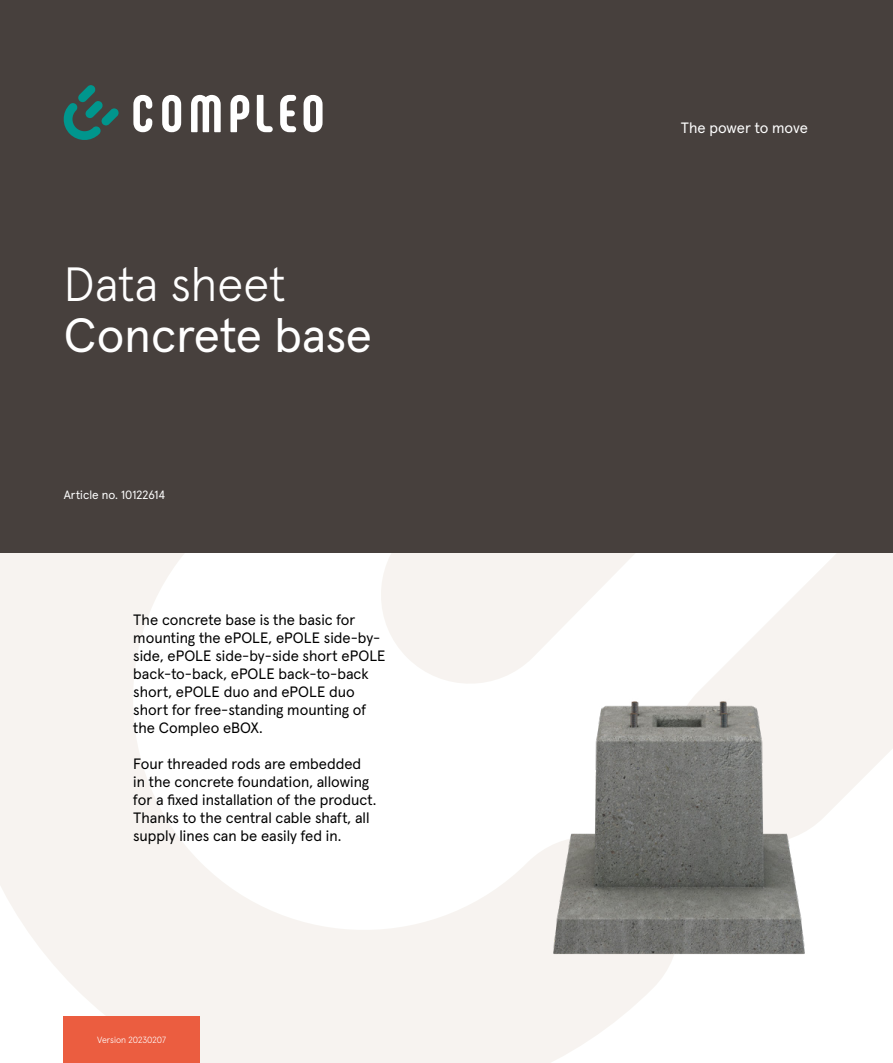
<style>
.page{position:relative;width:893px;height:1063px;background:#fff}
.page>*{position:absolute;margin:0;border:0;box-sizing:border-box;transform-origin:0 0}
.t1{font:48px "Apercu Pro";letter-spacing:-.005em;color:#fff}
.t2{font:300 48px "Apercu Pro";color:#fff}
.t3{font:15px/18px "Apercu Pro";color:#000}
.t4{font:15px "Apercu Pro";letter-spacing:-.005em;color:#fff}
.t5{font:12px "Apercu Pro";color:#fff}
.t6{font:300 9px "Apercu Pro";color:#fff}
</style>
<div class="page">
<svg style="left:0;top:553px;width:673px;height:510px;fill:#f7f3f0"></svg>
<svg style="left:663px;top:553px;width:230px;height:276px;fill:#f7f3f0"></svg>
<div style="left:0;top:0;width:893px;height:553px;background:#47403d"></div>
<div style="left:64px;top:1016px;width:136px;height:47px;background:#eb5d40"></div>
<img style="left:551px;top:698px;width:257px;height:259px">
<svg style="left:63px;top:85px;width:56px;height:55px"></svg>
<svg style="left:162px;top:95px;width:19px;height:37px"></svg>
<svg style="left:304px;top:95px;width:19px;height:37px"></svg>
<svg style="left:280px;top:95px;width:16px;height:37px"></svg>
<svg style="left:191px;top:95px;width:30px;height:37px"></svg>
<svg style="left:230px;top:95px;width:19px;height:37px"></svg>
<svg style="left:133px;top:95px;width:19px;height:37px"></svg>
<svg style="left:257px;top:95px;width:16px;height:37px"></svg>
<h1 class="t2" style="left:64px;top:248px;width:224px">Data sheet</h1>
<h1 class="t1" style="left:64px;top:298px;width:310px">Concrete base</h1>
<p class="t5" style="left:64px;top:486px;width:103px">Article no. 10122614</p>
<p class="t3" style="left:133px;top:610px;width:254px">The concrete base is the basic for mounting the ePOLE, ePOLE side-by&shy;side, ePOLE side-by-side short ePOLE back-to-back, ePOLE back-to-back short, ePOLE duo and ePOLE duo short for free-standing mounting of the Compleo eBOX.</p>
<p class="t3" style="left:133px;top:754px;width:245px">Four threaded rods are embedded in the concrete foundation, allowing for a fixed installation of the product.<br>Thanks to the central cable shaft, all supply lines can be easily fed in.</p>
<p class="t6" style="left:97px;top:1033px;width:71px">Version 20230207</p>
<p class="t4" style="left:681px;top:116px;width:129px">The power to move</p>
</div>
